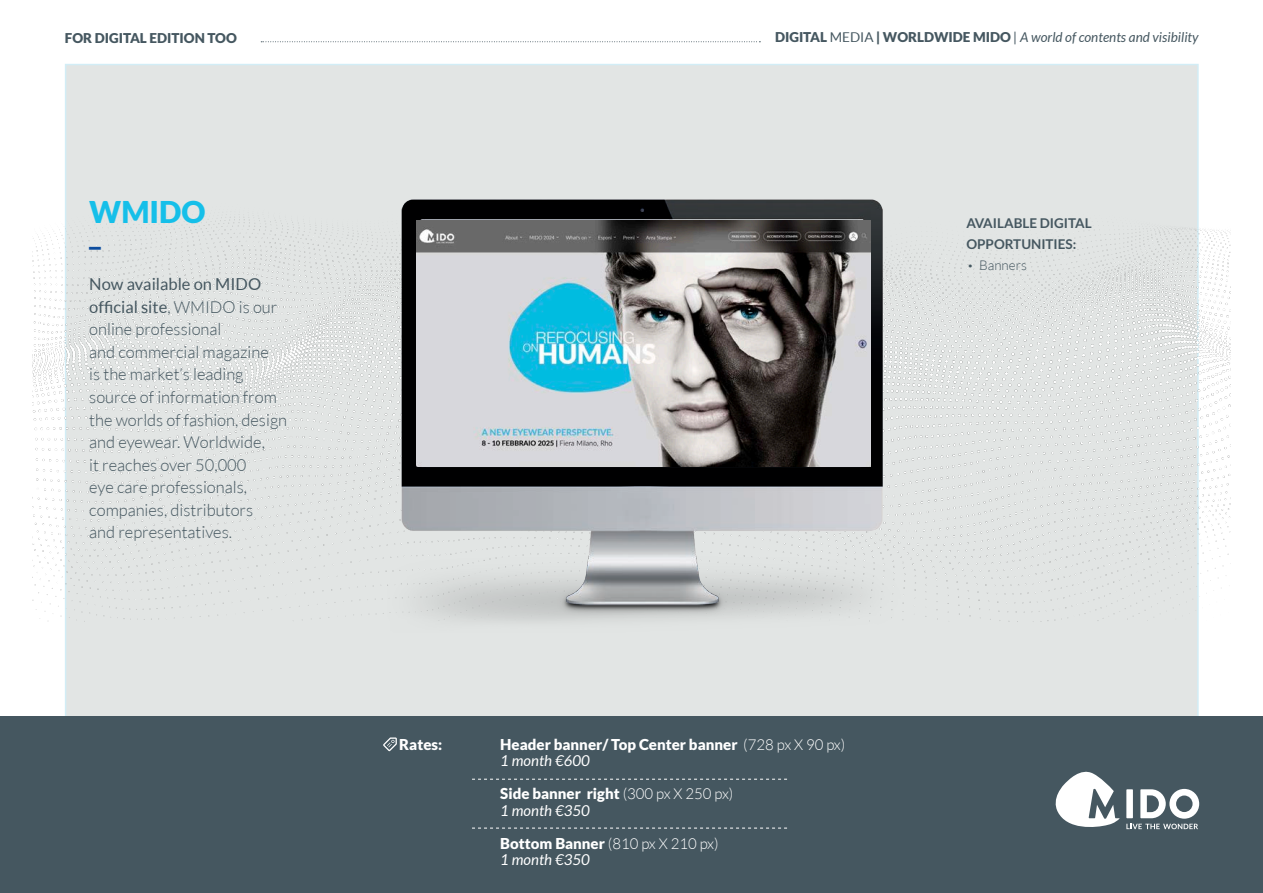
<style>
.page{position:relative;width:1263px;height:893px;background:#fff}
.page>*{position:absolute;margin:0;border:0;box-sizing:border-box;transform-origin:0 0}
.t1{font:900 30px "Lato";color:#15bfe9}
.t2{font:900 30px "Lato";color:#0d4d9f}
.t3{font:300 16.5px "Lato";color:#455760}
.t4{font:16.5px "Lato";color:#455760}
.t5{font:900 15px "Lato";color:#fff}
.t6{font:italic 15px "Lato";color:#fff}
.t7{font:300 15px "Lato";color:#fff}
.t8{font:italic 13.5px "Lato";color:#455760}
.t9{font:700 13.5px/21px "Lato";color:#455760}
.t10{font:900 13.5px "Lato";color:#455760}
.t11{font:300 13.5px "Lato";color:#455760}
.s1{font-weight:900;font-style:normal}
.s2{font-style:normal}
.s3{font-weight:300}
.s4{font-weight:900}
.s5{font-weight:100}
</style>
<div class="page">
<div style="left:65px;top:64px;width:1134px;height:829px;background:#e2e5e4;border:2px solid #a5dbed"></div>
<svg style="left:261px;top:41px;width:499px;height:1px"></svg>
<div style="left:0;top:716px;width:1263px;height:177px;background:#455760"></div>
<img style="left:32px;top:132px;width:1198px;height:503px">
<svg style="left:1055px;top:771px;width:65px;height:56px"></svg>
<svg style="left:1126px;top:789px;width:73px;height:40px"></svg>
<svg style="left:472px;top:779px;width:315px;height:1px"></svg>
<svg style="left:472px;top:828px;width:315px;height:1px"></svg>
<svg style="left:383px;top:737px;width:14px;height:14px"></svg>
<img style="left:388px;top:153px;width:522px;height:482px">
<img style="left:417px;top:220px;width:453px;height:247px">
<p class="t10" style="left:65px;top:30px;width:174px">FOR DIGITAL EDITION TOO</p>
<p class="t8" style="left:775px;top:30px;width:425px"><span class="s1">DIGITAL</span> <span class="s2">MEDIA</span> <span class="s1">| WORLDWIDE MIDO</span> | A world of contents and visibility</p>
<p class="t1" style="left:89px;top:194px;width:118px">WMIDO</p>
<p class="t2" style="left:89px;top:217px;width:13px">_</p>
<p class="t4" style="left:89px;top:275px;width:173px">Now available on MIDO</p>
<p class="t4" style="left:89px;top:298px;width:190px">official site<span class="s3">, WMIDO is our</span></p>
<p class="t3" style="left:89px;top:321px;width:134px">online professional</p>
<p class="t3" style="left:89px;top:343px;width:181px">and commercial magazine</p>
<p class="t3" style="left:89px;top:366px;width:156px">is the market’s leading</p>
<p class="t3" style="left:89px;top:388px;width:189px">source of information from</p>
<p class="t3" style="left:89px;top:411px;width:199px">the worlds of fashion, design</p>
<p class="t3" style="left:89px;top:433px;width:177px">and eyewear. Worldwide,</p>
<p class="t3" style="left:89px;top:456px;width:159px">it reaches over 50,000</p>
<p class="t3" style="left:89px;top:478px;width:159px">eye care professionals,</p>
<p class="t3" style="left:89px;top:501px;width:165px">companies, distributors</p>
<p class="t3" style="left:89px;top:523px;width:144px">and representatives.</p>
<p class="t5" style="left:399px;top:735px;width:44px">Rates:</p>
<p class="t5" style="left:500px;top:735px;width:347px">Header banner/ Top Center banner <span class="s3">(728 px X 90 px)</span></p>
<p class="t6" style="left:500px;top:752px;width:91px">1 month €600</p>
<p class="t5" style="left:500px;top:785px;width:235px">Side banner right <span class="s3">(300 px X 250 px)</span></p>
<p class="t6" style="left:500px;top:802px;width:91px">1 month €350</p>
<p class="t7" style="left:500px;top:835px;width:220px"><span class="s4">Bottom Banner</span> (810 px X 210 px)</p>
<p class="t6" style="left:500px;top:851px;width:91px">1 month €350</p>
<p class="t9" style="left:966px;top:212px;width:127px">AVAILABLE DIGITAL<br>OPPORTUNITIES:</p>
<p class="t11" style="left:966px;top:258px;width:62px"><span class="s5">•</span> Banners</p>
</div>
